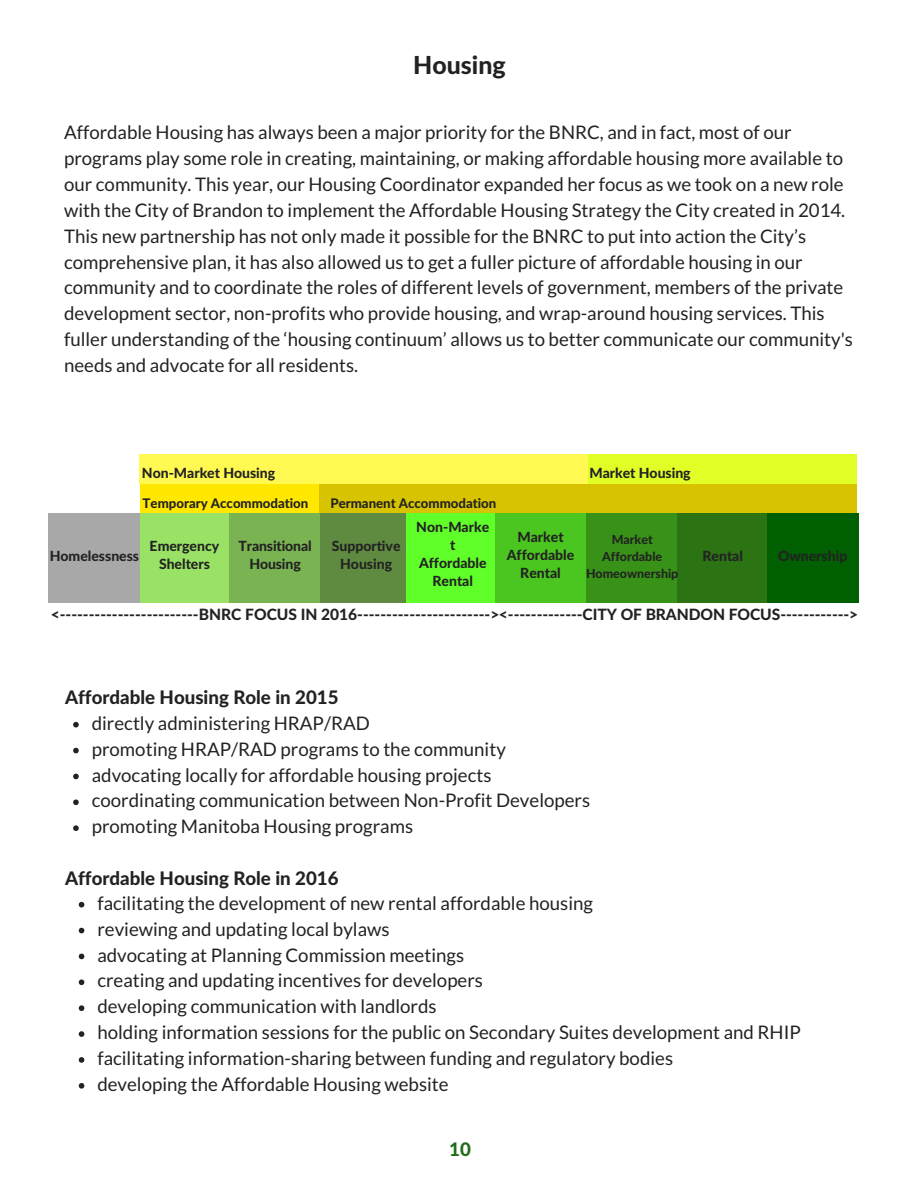
<style>
.page{position:relative;width:918px;height:1188px;background:#fff}
.page>*{position:absolute;margin:0;border:0;box-sizing:border-box;transform-origin:0 0}
.t1{font:800 24.9px "Lato";color:#222}
.t2{font:18.6px/25.8px "Lato";color:#222}
.t3{font:800 18.6px "Lato";color:#222}
.t4{font:800 18.6px "Lato";color:#206d18}
.t5{font:800 15.6px "Lato";letter-spacing:-.005em;color:#222}
.t6{font:800 13.95px/18px "Lato";color:#222;text-align:center}
.t7{font:800 13.2px "Lato";color:#222}
.t8{font:800 12.45px/16.8px "Lato";color:#222;text-align:center}
</style>
<div class="page">
<div style="left:138px;top:513px;width:91px;height:90px;background:#99e265"></div>
<div style="left:230px;top:513px;width:91px;height:90px;background:#7ab352"></div>
<div style="left:321px;top:513px;width:91px;height:90px;background:#5f8b40"></div>
<div style="left:406px;top:513px;width:91px;height:90px;background:#61ff2a"></div>
<div style="left:495px;top:513px;width:91px;height:90px;background:#4bc520"></div>
<div style="left:586px;top:513px;width:91px;height:90px;background:#389218"></div>
<div style="left:677px;top:513px;width:91px;height:90px;background:#2c7313"></div>
<div style="left:767px;top:513px;width:91px;height:90px;background:#005f01"></div>
<div style="left:48px;top:513px;width:91px;height:90px;background:#a8a8a8"></div>
<div style="left:140px;top:483px;width:183px;height:30px;background:#ffe700"></div>
<div style="left:319px;top:483px;width:538px;height:30px;background:#d7c300"></div>
<div style="left:140px;top:454px;width:454px;height:29px;background:#fff952"></div>
<div style="left:589px;top:454px;width:268px;height:29px;background:#e1ff27"></div>
<svg style="left:73px;top:722px;width:6px;height:6px"></svg>
<svg style="left:73px;top:748px;width:6px;height:5px"></svg>
<svg style="left:73px;top:774px;width:6px;height:5px"></svg>
<svg style="left:73px;top:800px;width:6px;height:5px"></svg>
<svg style="left:73px;top:825px;width:6px;height:6px"></svg>
<svg style="left:79px;top:902px;width:5px;height:6px"></svg>
<svg style="left:79px;top:928px;width:5px;height:5px"></svg>
<svg style="left:79px;top:954px;width:5px;height:5px"></svg>
<svg style="left:79px;top:980px;width:5px;height:5px"></svg>
<svg style="left:79px;top:1005px;width:5px;height:6px"></svg>
<svg style="left:79px;top:1031px;width:5px;height:6px"></svg>
<svg style="left:79px;top:1057px;width:5px;height:6px"></svg>
<svg style="left:79px;top:1083px;width:5px;height:6px"></svg>
<h1 class="t1" style="left:413px;top:46px;width:94px">Housing</h1>
<p class="t2" style="left:64px;top:119px;width:790px">Affordable Housing has always been a major priority for the BNRC, and in fact, most of our programs play some role in creating, maintaining, or making affordable housing more available to our community. This year, our Housing Coordinator expanded her focus as we took on a new role with the City of Brandon to implement the Affordable Housing Strategy the City created in 2014.<br>This new partnership has not only made it possible for the BNRC to put into action the City’s comprehensive plan, it has also allowed us to get a fuller picture of affordable housing in our community and to coordinate the roles of different levels of government, members of the private development sector, non-profits who provide housing, and wrap-around housing services. This fuller understanding of the ‘housing continuum’ allows us to better communicate our community's needs and advocate for all residents.</p>
<p class="t6" style="left:142px;top:463px;width:135px">Non‐Market Housing</p>
<p class="t6" style="left:589px;top:463px;width:103px">Market Housing</p>
<p class="t7" style="left:143px;top:494px;width:167px">Temporary Accommodation</p>
<p class="t7" style="left:330px;top:494px;width:167px">Permanent Accommodation</p>
<p class="t6" style="left:50px;top:546px;width:91px">Homelessness</p>
<p class="t6" style="left:150px;top:536px;width:71px">Emergency<br>Shelters</p>
<p class="t6" style="left:238px;top:536px;width:75px">Transitional<br>Housing</p>
<p class="t6" style="left:332px;top:536px;width:70px">Supportive<br>Housing</p>
<p class="t6" style="left:416px;top:517px;width:74px">Non‐Marke t<br>Affordable<br>Rental</p>
<p class="t6" style="left:507px;top:527px;width:69px">Market<br>Affordable<br>Rental</p>
<p class="t8" style="left:586px;top:531px;width:94px">Market<br>Affordable<br>Homeownership</p>
<p class="t6" style="left:703px;top:546px;width:42px">Rental</p>
<p class="t6" style="left:778px;top:546px;width:71px">Ownership</p>
<p class="t5" style="left:51px;top:602px;width:809px">&lt;‐‐‐‐‐‐‐‐‐‐‐‐‐‐‐‐‐‐‐‐‐‐‐‐BNRC FOCUS IN 2016‐‐‐‐‐‐‐‐‐‐‐‐‐‐‐‐‐‐‐‐‐‐‐&gt;&lt;‐‐‐‐‐‐‐‐‐‐‐‐‐CITY OF BRANDON FOCUS‐‐‐‐‐‐‐‐‐‐‐‐&gt;</p>
<p class="t3" style="left:65px;top:683px;width:275px">Affordable Housing Role in 2015</p>
<p class="t2" style="left:92px;top:710px;width:500px">directly administering HRAP/RAD<br>promoting HRAP/RAD programs to the community advocating locally for affordable housing projects coordinating communication between Non-Profit Developers promoting Manitoba Housing programs</p>
<p class="t3" style="left:65px;top:864px;width:275px">Affordable Housing Role in 2016</p>
<p class="t2" style="left:97px;top:890px;width:705px">facilitating the development of new rental affordable housing<br>reviewing and updating local bylaws<br>advocating at Planning Commission meetings<br>creating and updating incentives for developers<br>developing communication with landlords<br>holding information sessions for the public on Secondary Suites development and RHIP facilitating information-sharing between funding and regulatory bodies<br>developing the Affordable Housing website</p>
<p class="t4" style="left:449px;top:1135px;width:23px">10</p>
</div>
